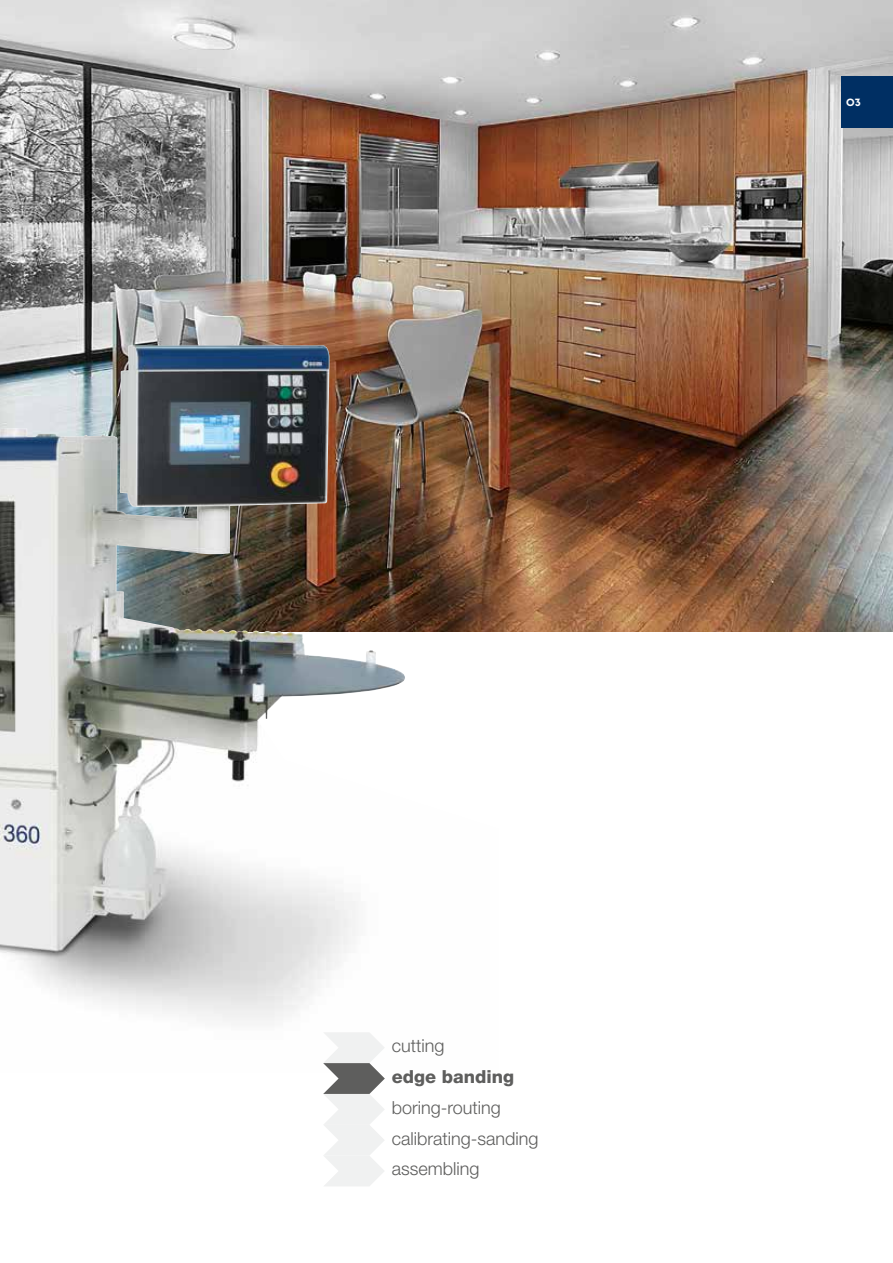
<style>
.page{position:relative;width:893px;height:1263px;background:#fff}
.page>*{position:absolute;margin:0;border:0;box-sizing:border-box;transform-origin:0 0}
.t1{font:300 18px/30.8px "Helvetica Neue";color:#5e5e5d}
.t2{font:800 18px "Helvetica Neue";color:#5e5e5d}
.t3{font:800 10.5px "P22 Underground";color:#fff}
</style>
<div class="page">
<img style="left:0;top:0;width:893px;height:631px">
<img style="left:0;top:345px;width:499px;height:676px">
<svg style="left:323px;top:1032px;width:62px;height:154px"></svg>
<div style="left:842px;top:77px;width:51px;height:51px;background:#002f63"></div>
<p class="t3" style="left:846px;top:96px;width:16px">O3</p>
<p class="t1" style="left:392px;top:1030px;width:54px">cutting</p>
<p class="t2" style="left:392px;top:1066px;width:124px">edge banding</p>
<p class="t1" style="left:392px;top:1091px;width:148px">boring-routing calibrating-sanding assembling</p>
</div>
